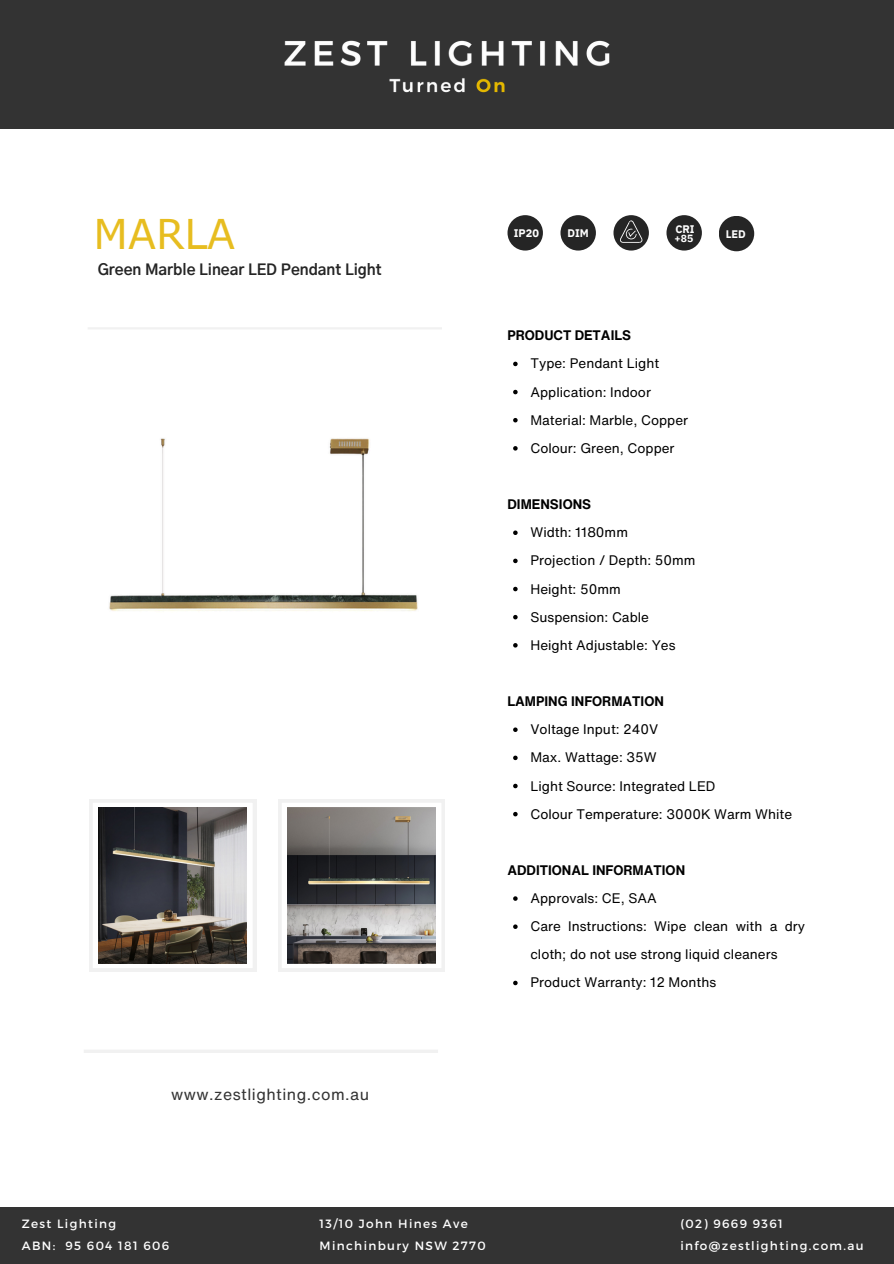
<style>
.page{position:relative;width:894px;height:1264px;background:#fff}
.page>*{position:absolute;margin:0;border:0;box-sizing:border-box;transform-origin:0 0}
.t1{font:40.95px "Verdana Pro";color:#e7bd20}
.t2{font:15.9px "Helvetica Now Text";letter-spacing:.03em;color:#333}
.t3{font:700 15.15px "Gothic A1";color:#252525}
.t4{font:13.5px/28.2px "Helvetica Now Text";color:#000}
.t5{font:700 13.5px "Helvetica Now Text";color:#000}
.t6{font:12px "Montserrat";letter-spacing:.11em;color:#fff}
.t7{font:700 10.95px "IBM Plex Sans";color:#fff}
.t8{font:700 10.35px "IBM Plex Sans";color:#fff}
</style>
<div class="page">
<div style="left:0;top:0;width:893px;height:129px;background:#333"></div>
<svg style="left:89px;top:799px;width:167px;height:172px"></svg>
<svg style="left:278px;top:799px;width:166px;height:172px"></svg>
<div style="left:507px;top:215px;width:35px;height:35px;background:#252525;border-radius:50%"></div>
<div style="left:560px;top:215px;width:35px;height:35px;background:#252525;border-radius:50%"></div>
<div style="left:613px;top:215px;width:35px;height:35px;background:#252525;border-radius:50%"></div>
<svg style="left:620px;top:220px;width:22px;height:23px"></svg>
<div style="left:666px;top:215px;width:35px;height:35px;background:#252525;border-radius:50%"></div>
<div style="left:718px;top:216px;width:36px;height:35px;background:#252525;border-radius:50%"></div>
<img style="left:284px;top:40px;width:326px;height:53px">
<div style="left:0;top:1207px;width:893px;height:56px;background:#333"></div>
<hr style="left:88px;top:327px;width:354px;height:2px;background:#f1f1f1">
<hr style="left:84px;top:1049px;width:354px;height:3px;background:#f1f1f1">
<img style="left:109px;top:438px;width:309px;height:173px">
<img style="left:99px;top:808px;width:147px;height:155px">
<img style="left:287px;top:808px;width:148px;height:155px">
<svg style="left:513px;top:362px;width:4px;height:4px"></svg>
<svg style="left:513px;top:390px;width:4px;height:4px"></svg>
<svg style="left:513px;top:418px;width:4px;height:4px"></svg>
<svg style="left:513px;top:446px;width:4px;height:4px"></svg>
<svg style="left:513px;top:530px;width:4px;height:5px"></svg>
<svg style="left:513px;top:558px;width:4px;height:5px"></svg>
<svg style="left:513px;top:587px;width:4px;height:4px"></svg>
<svg style="left:513px;top:615px;width:4px;height:4px"></svg>
<svg style="left:513px;top:643px;width:4px;height:4px"></svg>
<svg style="left:513px;top:727px;width:4px;height:5px"></svg>
<svg style="left:513px;top:755px;width:4px;height:5px"></svg>
<svg style="left:513px;top:783px;width:4px;height:5px"></svg>
<svg style="left:513px;top:812px;width:4px;height:4px"></svg>
<svg style="left:513px;top:896px;width:4px;height:4px"></svg>
<svg style="left:513px;top:924px;width:4px;height:5px"></svg>
<svg style="left:513px;top:980px;width:4px;height:5px"></svg>
<p class="t1" style="left:94px;top:207px;width:143px">MARLA</p>
<h6 class="t7" style="left:725px;top:226px;width:22px">LED</h6>
<p class="t3" style="left:98px;top:263px;width:285px">Green Marble Linear LED Pendant Light</p>
<p class="t7" style="left:513px;top:226px;width:27px">IP20</p>
<h1 class="t7" style="left:567px;top:226px;width:23px">DIM</h1>
<h2 class="t7" style="left:675px;top:222px;width:21px">CRI</h2>
<h6 class="t8" style="left:674px;top:231px;width:20px">+85</h6>
<h4 class="t5" style="left:507px;top:325px;width:125px">PRODUCT DETAILS</h4>
<p class="t4" style="left:530px;top:349px;width:130px">Type: Pendant Light</p>
<p class="t4" style="left:530px;top:377px;width:122px">Application: Indoor</p>
<p class="t4" style="left:530px;top:405px;width:159px">Material: Marble, Copper</p>
<p class="t4" style="left:530px;top:433px;width:146px">Colour: Green, Copper</p>
<h4 class="t5" style="left:507px;top:494px;width:85px">DIMENSIONS</h4>
<p class="t4" style="left:530px;top:518px;width:99px">Width: 1180mm</p>
<p class="t4" style="left:530px;top:546px;width:166px">Projection / Depth: 50mm</p>
<p class="t4" style="left:530px;top:574px;width:92px">Height: 50mm</p>
<p class="t4" style="left:530px;top:602px;width:120px">Suspension: Cable</p>
<p class="t4" style="left:530px;top:630px;width:146px">Height Adjustable: Yes</p>
<h4 class="t5" style="left:507px;top:691px;width:158px">LAMPING INFORMATION</h4>
<p class="t4" style="left:530px;top:715px;width:129px">Voltage Input: 240V</p>
<p class="t4" style="left:530px;top:743px;width:128px">Max. Wattage: 35W</p>
<p class="t4" style="left:530px;top:771px;width:186px">Light Source: Integrated LED</p>
<p class="t4" style="left:530px;top:799px;width:263px">Colour Temperature: 3000K Warm White</p>
<h3 class="t2" style="left:171px;top:1082px;width:199px">www.zestlighting.com.au</h3>
<h4 class="t5" style="left:507px;top:860px;width:179px">ADDITIONAL INFORMATION</h4>
<p class="t4" style="left:530px;top:883px;width:128px">Approvals: CE, SAA</p>
<p class="t4" style="left:530px;top:912px;width:276px">Care Instructions: Wipe clean with a dry cloth; do not use strong liquid cleaners</p>
<p class="t4" style="left:530px;top:968px;width:187px">Product Warranty: 12 Months</p>
<p class="t6" style="left:22px;top:1216px;width:96px">Zest Lighting</p>
<p class="t6" style="left:22px;top:1238px;width:149px">ABN: 95 604 181 606</p>
<p class="t6" style="left:319px;top:1216px;width:150px">13/10 John Hines Ave</p>
<p class="t6" style="left:319px;top:1238px;width:167px">Minchinbury NSW 2770</p>
<p class="t6" style="left:680px;top:1216px;width:104px">(02) 9669 9361</p>
<p class="t6" style="left:680px;top:1238px;width:185px">info@zestlighting.com.au</p>
</div>
